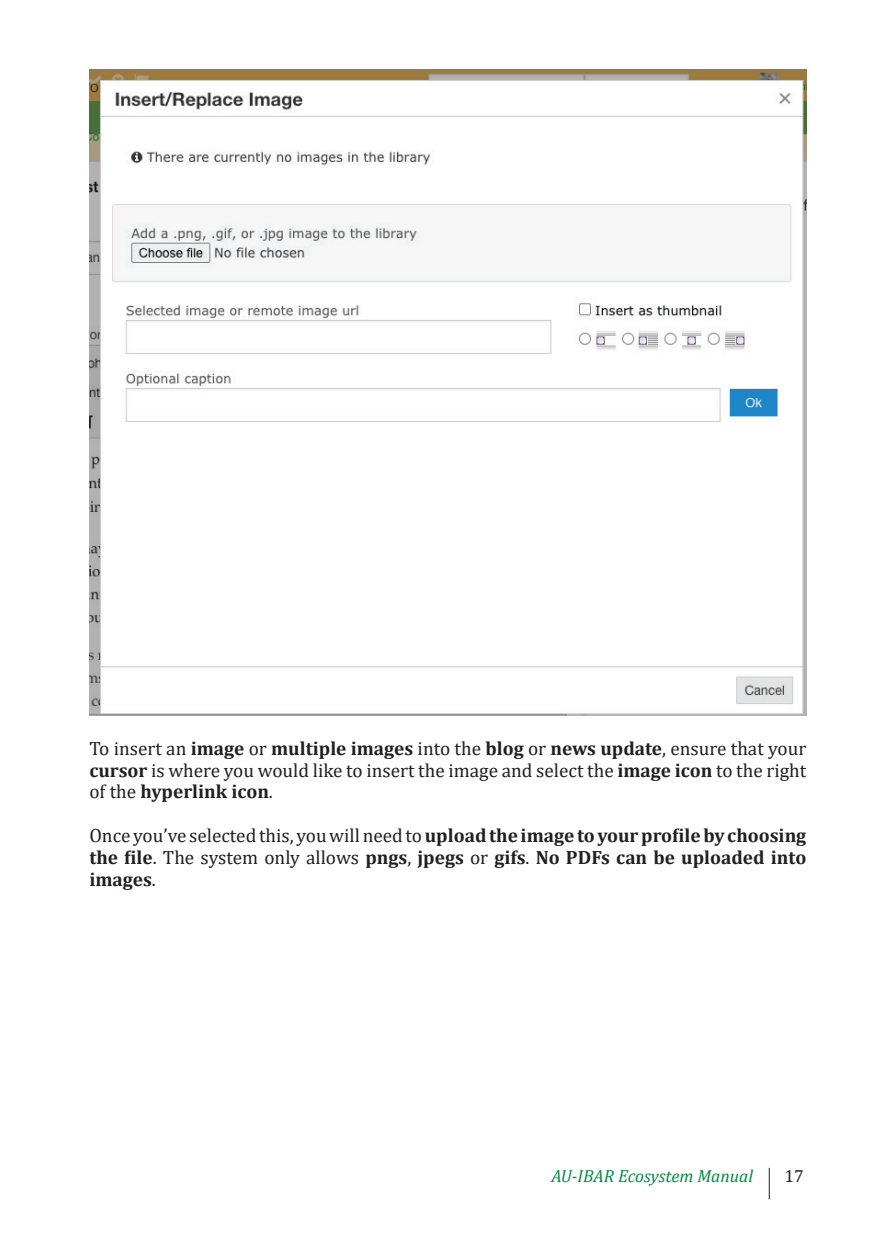
<style>
.page{position:relative;width:874px;height:1241px;background:#fff}
.page>*{position:absolute;margin:0;border:0;box-sizing:border-box;transform-origin:0 0}
.t1{font:19.25px/21.9px "Cambria";color:#231f20;text-align:justify}
.t2{font:700 19.25px/21.9px "Cambria";color:#231f20;text-align:justify}
.t3{font:italic 17.5px "Cambria";color:#008b43}
.t4{font:17.5px "Cambria";color:#231f20}
.s1{font-weight:700}
.s2{font-weight:400}
</style>
<div class="page">
<hr style="left:768px;top:1167px;width:1px;height:32px;background:#231f20">
<img style="left:89px;top:69px;width:716px;height:646px">
<p class="t1" style="left:89px;top:737px;width:718px">To insert an <span class="s1">image</span> or <span class="s1">multiple images</span> into the <span class="s1">blog</span> or <span class="s1">news update</span>, ensure that your <span class="s1">cursor</span> is where you would like to insert the image and select the <span class="s1">image icon</span> to the right of the <span class="s1">hyperlink icon</span>.</p>
<p class="t2" style="left:89px;top:823px;width:718px"><span class="s2">Once you’ve selected this, you will need to</span> upload the image to your profile by choosing the file<span class="s2">. The system only allows</span> pngs<span class="s2">,</span> jpegs <span class="s2">or</span> gifs<span class="s2">.</span> No PDFs can be uploaded into images<span class="s2">.</span></p>
<p class="t3" style="left:551px;top:1163px;width:203px">AU-IBAR Ecosystem Manual</p>
<p class="t4" style="left:784px;top:1165px;width:21px">17</p>
</div>
